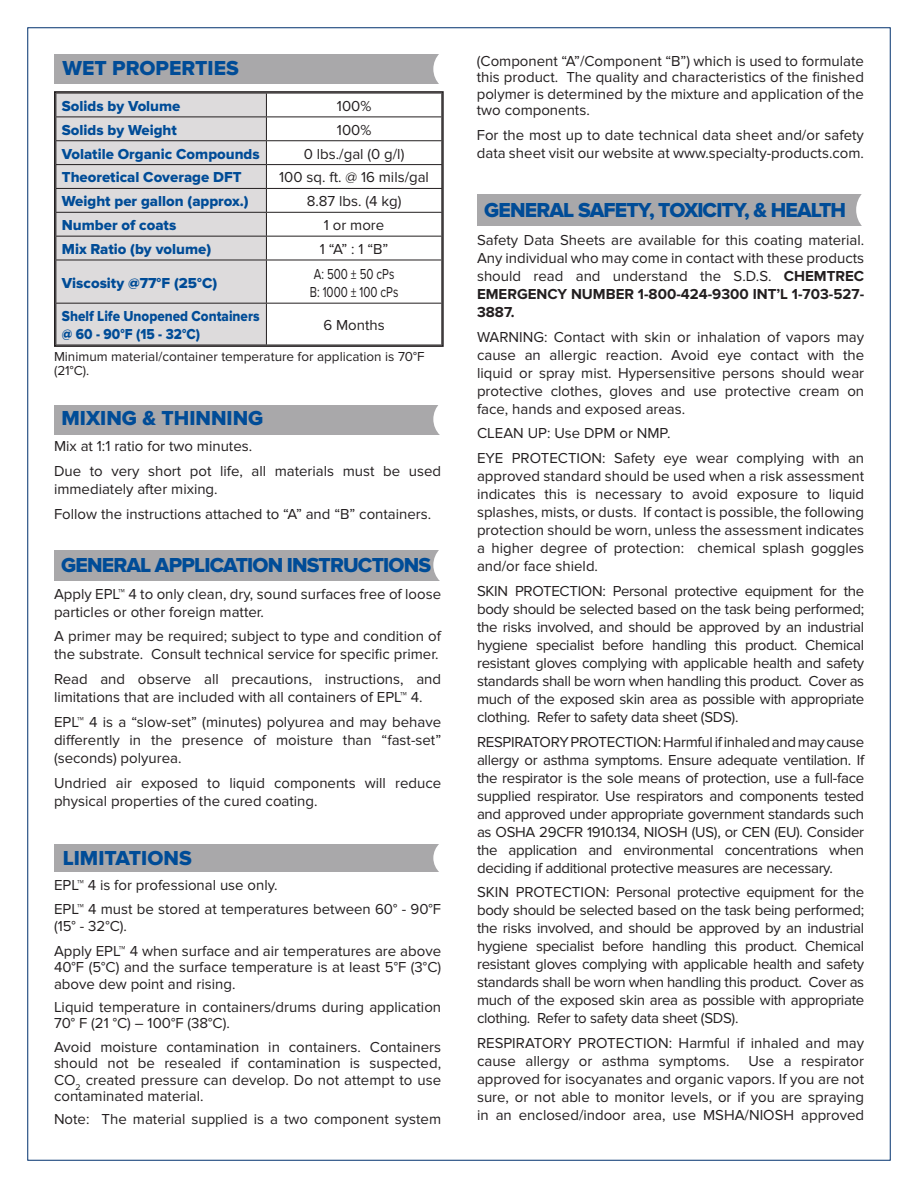
<style>
.page{position:relative;width:918px;height:1188px;background:#fff}
.page>*{position:absolute;margin:0;border:0;box-sizing:border-box;transform-origin:0 0}
.t1{font:21px "Proxima Nova Extrabld";letter-spacing:-.04em;color:#004c97}
.t2{font:21px "Proxima Nova Extrabld";color:#004c97}
.Paragraph_Style_1{font:15px/18px "Proxima Nova";color:#231f20;text-align:justify}
.t3{font:15px "Proxima Nova Extrabld";color:#004c97}
.t4{font:15px "Proxima Nova Extrabld";color:#004c97;scale:.9 1}
.Paragraph_Style_1-2{font:15px "Proxima Nova";color:#231f20;scale:.77 1}
.t5{font:13.5px/13.5px "Proxima Nova";color:#231f20}
.s1{font-weight:700}
</style>
<div class="page">
<div style="left:57px;top:94px;width:209px;height:250px;background:#dddbdc"></div>
<hr style="left:56px;top:117px;width:210px;height:1px;background:#231f20">
<hr style="left:266px;top:117px;width:176px;height:1px;background:#231f20">
<hr style="left:56px;top:140px;width:210px;height:1px;background:#231f20">
<hr style="left:266px;top:140px;width:176px;height:1px;background:#231f20">
<hr style="left:56px;top:164px;width:210px;height:1px;background:#231f20">
<hr style="left:266px;top:164px;width:176px;height:1px;background:#231f20">
<hr style="left:56px;top:188px;width:210px;height:1px;background:#231f20">
<hr style="left:266px;top:188px;width:176px;height:1px;background:#231f20">
<hr style="left:56px;top:212px;width:210px;height:1px;background:#231f20">
<hr style="left:266px;top:212px;width:176px;height:1px;background:#231f20">
<hr style="left:56px;top:236px;width:210px;height:1px;background:#231f20">
<hr style="left:266px;top:236px;width:176px;height:1px;background:#231f20">
<svg style="left:266px;top:94px;width:1px;height:166px"></svg>
<hr style="left:56px;top:260px;width:210px;height:1px;background:#231f20">
<hr style="left:266px;top:260px;width:176px;height:1px;background:#231f20">
<hr style="left:266px;top:260px;width:1px;height:43px;background:#231f20">
<hr style="left:56px;top:303px;width:210px;height:1px;background:#231f20">
<hr style="left:266px;top:303px;width:176px;height:1px;background:#231f20">
<hr style="left:266px;top:304px;width:1px;height:41px;background:#231f20">
<div style="left:54px;top:91px;width:390px;height:256px;border:2px solid #231f20"></div>
<div style="left:54px;top:55px;width:386px;height:29px;background:#a9a8aa"></div>
<svg style="left:433px;top:54px;width:11px;height:206px"></svg>
<div style="left:54px;top:405px;width:386px;height:29px;background:#a9a8aa"></div>
<svg style="left:433px;top:405px;width:7px;height:30px"></svg>
<div style="left:54px;top:844px;width:386px;height:28px;background:#a9a8aa"></div>
<svg style="left:433px;top:844px;width:7px;height:28px"></svg>
<div style="left:477px;top:194px;width:385px;height:32px;background:#a9a8aa"></div>
<svg style="left:856px;top:194px;width:6px;height:32px"></svg>
<div style="left:54px;top:550px;width:386px;height:30px;background:#a9a8aa"></div>
<svg style="left:433px;top:550px;width:7px;height:31px"></svg>
<p class="t2" style="left:62px;top:56px;width:178px">WET PROPERTIES</p>
<p class="t3" style="left:62px;top:97px;width:120px">Solids by Volume</p>
<p class="Paragraph_Style_1" style="left:337px;top:97px;width:36px">100%</p>
<p class="t3" style="left:62px;top:121px;width:117px">Solids by Weight</p>
<p class="Paragraph_Style_1" style="left:337px;top:121px;width:36px">100%</p>
<p class="t3" style="left:62px;top:145px;width:199px">Volatile Organic Compounds</p>
<p class="Paragraph_Style_1" style="left:304px;top:145px;width:102px">0 lbs./gal (0 g/l)</p>
<p class="t3" style="left:62px;top:169px;width:181px">Theoretical Coverage DFT</p>
<p class="Paragraph_Style_1" style="left:279px;top:169px;width:151px">100 sq. ft. @ 16 mils/gal</p>
<p class="t3" style="left:62px;top:193px;width:188px">Weight per gallon (approx.)</p>
<p class="Paragraph_Style_1" style="left:307px;top:193px;width:96px">8.87 lbs. (4 kg)</p>
<p class="t3" style="left:62px;top:217px;width:116px">Number of coats</p>
<p class="Paragraph_Style_1" style="left:324px;top:216px;width:62px">1 or more</p>
<p class="t3" style="left:62px;top:240px;width:151px">Mix Ratio (by volume)</p>
<p class="Paragraph_Style_1" style="left:320px;top:240px;width:70px">1 “A” : 1 “B”</p>
<p class="t3" style="left:62px;top:274px;width:157px">Viscosity @77°F (25°C)</p>
<p class="Paragraph_Style_1-2" style="left:314px;top:265px;width:106px">A: 500 ± 50 cPs</p>
<p class="Paragraph_Style_1-2" style="left:310px;top:283px;width:117px">B: 1000 ± 100 cPs</p>
<p class="t4" style="left:62px;top:307px;width:221px">Shelf Life Unopened Containers</p>
<p class="t4" style="left:62px;top:325px;width:155px">@ 60 - 90°F (15 - 32°C)</p>
<p class="Paragraph_Style_1" style="left:323px;top:316px;width:63px">6 Months</p>
<p class="t5" style="left:54px;top:350px;width:372px">Minimum material/container temperature for application is 70°F (21°C).</p>
<p class="t2" style="left:62px;top:406px;width:203px">MIXING &amp; THINNING</p>
<p class="Paragraph_Style_1" style="left:54px;top:437px;width:200px">Mix at 1:1 ratio for two minutes.</p>
<p class="Paragraph_Style_1" style="left:54px;top:462px;width:389px">Due to very short pot life, all materials must be used immediately after mixing.</p>
<p class="Paragraph_Style_1" style="left:54px;top:505px;width:379px">Follow the instructions attached to “A” and “B” containers.</p>
<p class="t1" style="left:61px;top:553px;width:371px">GENERAL APPLICATION INSTRUCTIONS</p>
<p class="Paragraph_Style_1" style="left:54px;top:585px;width:389px">Apply EPL™ 4 to only clean, dry, sound surfaces free of loose particles or other foreign matter.</p>
<p class="Paragraph_Style_1" style="left:54px;top:627px;width:389px">A primer may be required; subject to type and condition of the substrate. Consult technical service for specific primer.</p>
<p class="Paragraph_Style_1" style="left:54px;top:670px;width:389px">Read and observe all precautions, instructions, and limitations that are included with all containers of EPL™ 4.</p>
<p class="Paragraph_Style_1" style="left:54px;top:713px;width:389px">EPL™ 4 is a “slow-set” (minutes) polyurea and may behave differently in the presence of moisture than “fast-set” (seconds) polyurea.</p>
<p class="Paragraph_Style_1" style="left:54px;top:774px;width:389px">Undried air exposed to liquid components will reduce physical properties of the cured coating.</p>
<p class="t2" style="left:63px;top:846px;width:131px">LIMITATIONS</p>
<p class="Paragraph_Style_1" style="left:54px;top:876px;width:225px">EPL™ 4 is for professional use only.</p>
<p class="Paragraph_Style_1" style="left:54px;top:901px;width:389px;line-height:16.5px">EPL™ 4 must be stored at temperatures between 60° - 90°F (15° - 32°C).</p>
<p class="Paragraph_Style_1" style="left:54px;top:943px;width:389px;line-height:16.5px">Apply EPL™ 4 when surface and air temperatures are above 40°F (5°C) and the surface temperature is at least 5°F (3°C) above dew point and rising.</p>
<p class="Paragraph_Style_1" style="left:54px;top:999px;width:389px;line-height:16.5px">Liquid temperature in containers/drums during application<br>70° F (21 °C) – 100°F (38°C).</p>
<p class="Paragraph_Style_1" style="left:54px;top:1039px;width:389px;line-height:16.5px">Avoid moisture contamination in containers. Containers should not be resealed if contamination is suspected, CO<sub>2</sub> created pressure can develop. Do not attempt to use contaminated material.</p>
<p class="Paragraph_Style_1" style="left:54px;top:1111px;width:389px">Note: The material supplied is a two component system</p>
<p class="Paragraph_Style_1" style="left:477px;top:53px;width:389px;line-height:16.5px">(Component “A”/Component “B”) which is used to formulate this product. The quality and characteristics of the finished polymer is determined by the mixture and application of the two components.</p>
<p class="Paragraph_Style_1" style="left:477px;top:126px;width:389px">For the most up to date technical data sheet and/or safety data sheet visit our website at www.specialty-products.com.</p>
<p class="t1" style="left:484px;top:198px;width:363px">GENERAL SAFETY, TOXICITY, &amp; HEALTH</p>
<p class="Paragraph_Style_1" style="left:477px;top:231px;width:389px">Safety Data Sheets are available for this coating material.<br>Any individual who may come in contact with these products should read and understand the S.D.S. <span class="s1">CHEMTREC EMERGENCY NUMBER 1-800-424-9300 INT’L 1-703-527- 3887.</span></p>
<p class="Paragraph_Style_1" style="left:477px;top:328px;width:389px">WARNING: Contact with skin or inhalation of vapors may cause an allergic reaction. Avoid eye contact with the liquid or spray mist. Hypersensitive persons should wear protective clothes, gloves and use protective cream on face, hands and exposed areas.</p>
<p class="Paragraph_Style_1" style="left:477px;top:425px;width:195px">CLEAN UP: Use DPM or NMP.</p>
<p class="Paragraph_Style_1" style="left:477px;top:449px;width:389px">EYE PROTECTION: Safety eye wear complying with an approved standard should be used when a risk assessment indicates this is necessary to avoid exposure to liquid splashes, mists, or dusts. If contact is possible, the following protection should be worn, unless the assessment indicates a higher degree of protection: chemical splash goggles and/or face shield.</p>
<p class="Paragraph_Style_1" style="left:477px;top:582px;width:389px">SKIN PROTECTION: Personal protective equipment for the body should be selected based on the task being performed; the risks involved, and should be approved by an industrial hygiene specialist before handling this product. Chemical resistant gloves complying with applicable health and safety standards shall be worn when handling this product. Cover as much of the exposed skin area as possible with appropriate clothing. Refer to safety data sheet (SDS).</p>
<p class="Paragraph_Style_1" style="left:477px;top:733px;width:389px">RESPIRATORY PROTECTION: Harmful if inhaled and may cause allergy or asthma symptoms. Ensure adequate ventilation. If the respirator is the sole means of protection, use a full-face supplied respirator. Use respirators and components tested and approved under appropriate government standards such as OSHA 29CFR 1910.134, NIOSH (US), or CEN (EU). Consider the application and environmental concentrations when deciding if additional protective measures are necessary.</p>
<p class="Paragraph_Style_1" style="left:477px;top:884px;width:389px">SKIN PROTECTION: Personal protective equipment for the body should be selected based on the task being performed; the risks involved, and should be approved by an industrial hygiene specialist before handling this product. Chemical resistant gloves complying with applicable health and safety standards shall be worn when handling this product. Cover as much of the exposed skin area as possible with appropriate clothing. Refer to safety data sheet (SDS).</p>
<p class="Paragraph_Style_1" style="left:477px;top:1034px;width:389px">RESPIRATORY PROTECTION: Harmful if inhaled and may cause allergy or asthma symptoms.</p>
<p class="Paragraph_Style_1" style="left:477px;top:1052px;width:389px;text-indent:271px">Use a respirator approved for isocyanates and organic vapors. If you are not sure, or not able to monitor levels, or if you are spraying in an enclosed/indoor area, use MSHA/NIOSH approved</p>
</div>
